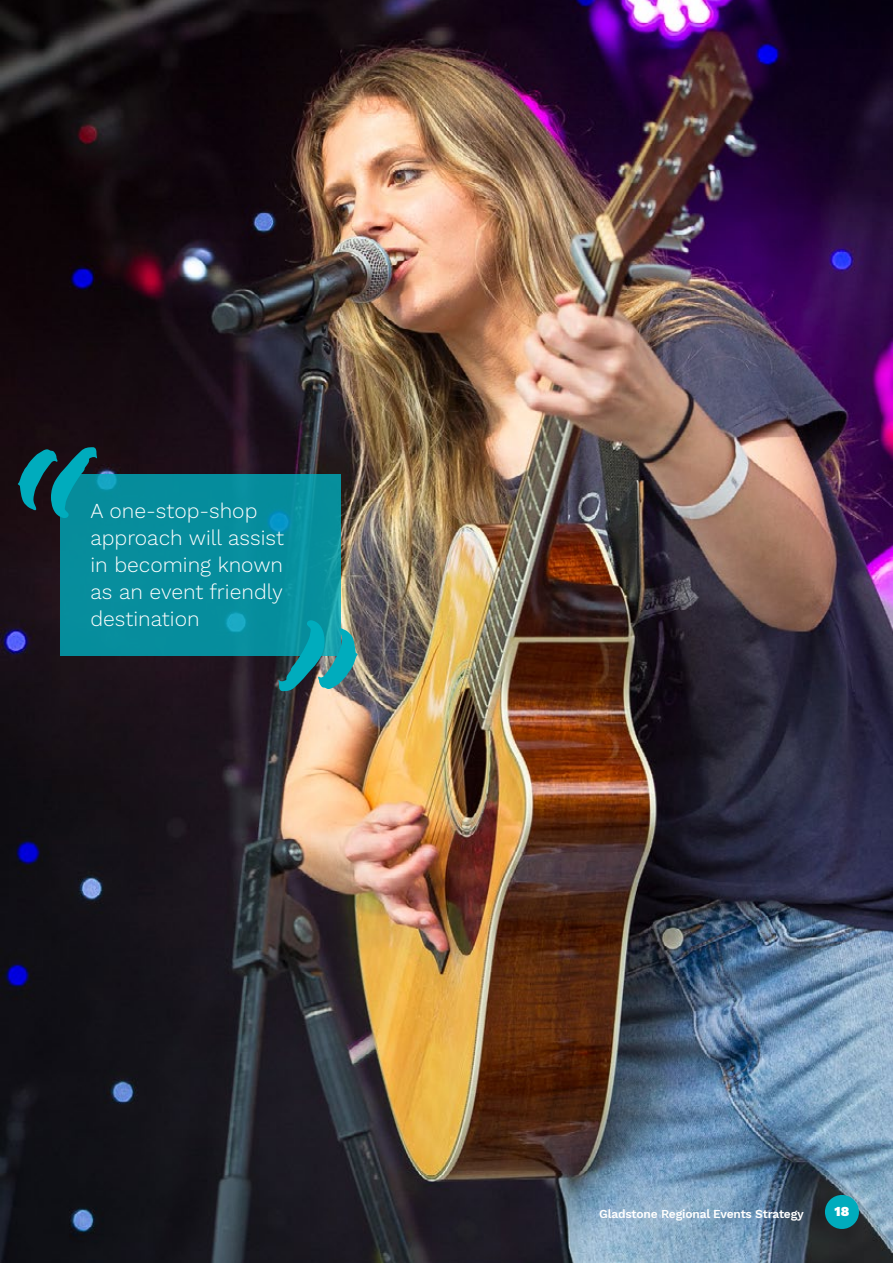
<style>
.page{position:relative;width:893px;height:1263px;background:#fff}
.page>*{position:absolute;margin:0;border:0;box-sizing:border-box;transform-origin:0 0}
.t1{font:300 21px/27px "Work Sans";color:#fff}
.t2{font:900 13.5px "Work Sans";color:#fff}
.t3{font:600 12px "Work Sans";letter-spacing:-.015em;color:#fff}
</style>
<div class="page">
<img style="left:0;top:0;width:893px;height:1263px">
<div style="left:60px;top:474px;width:280px;height:182px;background:#078d9d"></div>
<svg style="left:17px;top:447px;width:80px;height:71px"></svg>
<img style="left:278px;top:620px;width:80px;height:71px">
<div style="left:825px;top:1195px;width:34px;height:34px;background:#00acbd;border-radius:50%"></div>
<p class="t1" style="left:90px;top:498px;width:195px">A one-stop-shop approach will assist in becoming known as an event friendly destination</p>
<p class="t3" style="left:599px;top:1206px;width:206px">Gladstone Regional Events Strategy</p>
<p class="t2" style="left:835px;top:1204px;width:16px">18</p>
</div>
